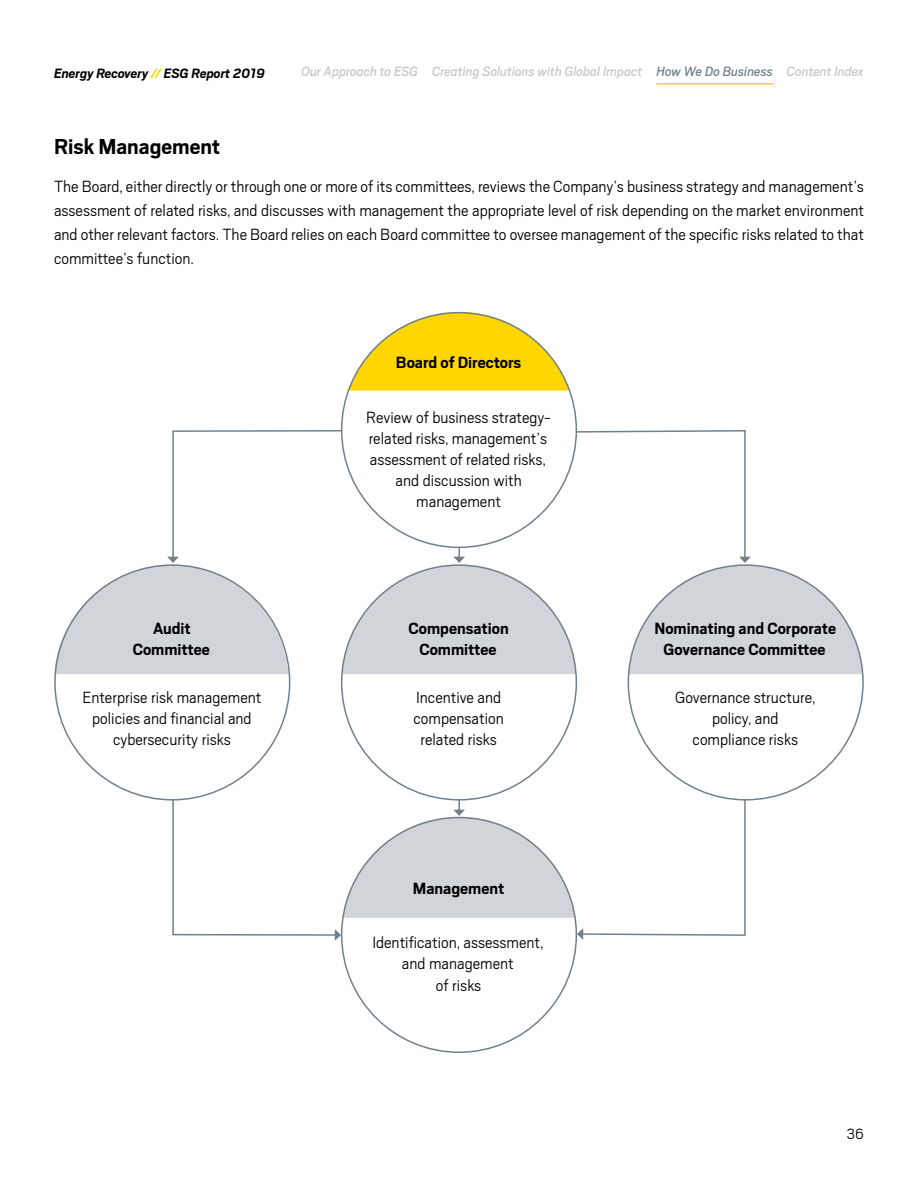
<style>
.page{position:relative;width:918px;height:1188px;background:#fff}
.page>*{position:absolute;margin:0;border:0;box-sizing:border-box;transform-origin:0 0}
.t1{font:700 24px "Scout";color:#000}
.t2{font:300 18px/21px "Scout";color:#000;text-align:center}
.t3{font:700 18px/21px "Scout";color:#000;text-align:center}
.t4{font:300 16.5px "Scout";color:#000}
.t5{font:italic 15px "Scout";color:#c2c8ce}
.t6{font:italic 700 15px "Scout";color:#000}
.s1{color:#ffd600}
.s2{color:#72808a}
</style>
<div class="page">
<hr style="left:656px;top:83px;width:117px;height:1px;background:#ffd600">
<svg style="left:348px;top:312px;width:222px;height:79px"></svg>
<svg style="left:54px;top:429px;width:809px;height:245px"></svg>
<svg style="left:172px;top:798px;width:574px;height:143px"></svg>
<p class="t6" style="left:54px;top:65px;width:212px">Energy Recovery <span class="s1">//</span> ESG Report 2019</p>
<p class="t5" style="left:301px;top:64px;width:564px">Our Approach to ESG Creating Solutions with Global Impact <span class="s2">How We Do Business</span> Content Index</p>
<h1 class="t1" style="left:54px;top:134px;width:168px">Risk Management</h1>
<p class="t2" style="left:54px;top:174px;width:812px;line-height:24px;text-align:justify">The Board, either directly or through one or more of its committees, reviews the Company’s business strategy and management’s assessment of related risks, and discusses with management the appropriate level of risk depending on the market environment and other relevant factors. The Board relies on each Board committee to oversee management of the specific risks related to that committee’s function.</p>
<p class="t3" style="left:396px;top:352px;width:127px">Board of Directors</p>
<p class="t3" style="left:133px;top:618px;width:79px">Audit<br>Committee</p>
<p class="t2" style="left:82px;top:687px;width:180px">Enterprise risk management policies and financial and cybersecurity risks</p>
<p class="t2" style="left:366px;top:406px;width:186px">Review of business strategy&shy;related risks, management’s assessment of related risks, and discussion with management</p>
<p class="t3" style="left:409px;top:618px;width:102px">Compensation<br>Committee</p>
<p class="t2" style="left:413px;top:687px;width:92px">Incentive and compensation related risks</p>
<p class="t3" style="left:413px;top:878px;width:93px">Management</p>
<p class="t2" style="left:372px;top:932px;width:173px">Identification, assessment, and management<br>of risks</p>
<p class="t3" style="left:654px;top:618px;width:183px">Nominating and Corporate<br>Governance Committee</p>
<p class="t2" style="left:675px;top:687px;width:142px">Governance structure, policy, and compliance risks</p>
<p class="t4" style="left:847px;top:1125px;width:19px">36</p>
</div>
